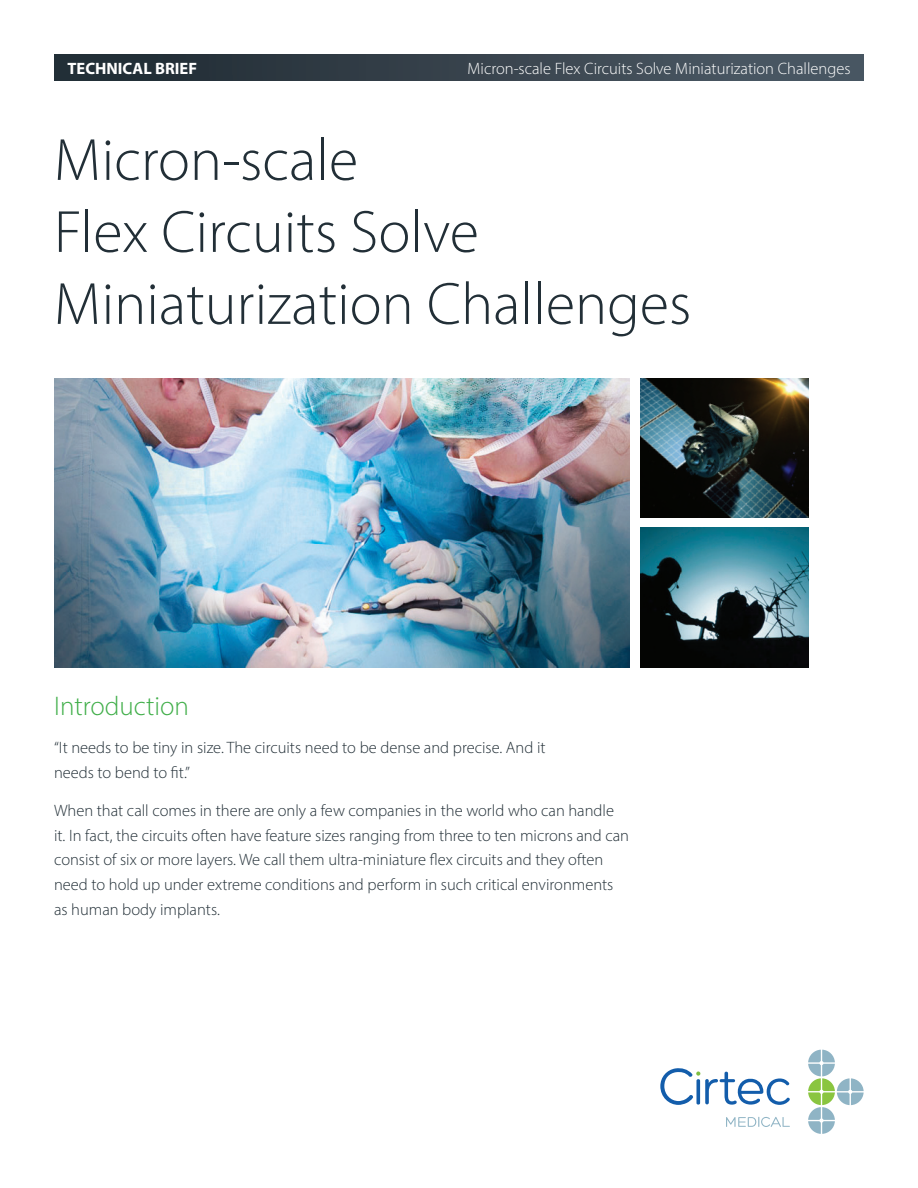
<style>
.page{position:relative;width:918px;height:1188px;background:#fff}
.page>*{position:absolute;margin:0;border:0;box-sizing:border-box;transform-origin:0 0}
.t1{font:300 60px/72px "Myriad Pro";color:#222f37}
.t2{font:300 27px "Myriad Pro";color:#40ae49}
.t3{font:300 16.5px/24.8px "Myriad Pro";color:#222f37}
.t4{font:300 16.5px "Myriad Pro";color:#fff}
.t5{font:700 16.5px "Myriad Pro";color:#fff}
</style>
<div class="page">
<svg style="left:808px;top:1050px;width:56px;height:84px"></svg>
<svg style="left:726px;top:1117px;width:64px;height:10px"></svg>
<svg style="left:660px;top:1068px;width:130px;height:37px"></svg>
<div style="left:54px;top:54px;width:810px;height:27px;background:linear-gradient(to right,#1f2a32,#4e5b67)"></div>
<img style="left:54px;top:378px;width:576px;height:289px">
<img style="left:640px;top:528px;width:168px;height:139px">
<img style="left:640px;top:379px;width:168px;height:138px">
<p class="t5" style="left:68px;top:57px;width:131px">TECHNICAL BRIEF</p>
<p class="t4" style="left:468px;top:58px;width:384px">Micron-scale Flex Circuits Solve Miniaturization Challenges</p>
<h1 class="t1" style="left:54px;top:123px;width:639px">Micron-scale<br>Flex Circuits Solve<br>Miniaturization Challenges</h1>
<h2 class="t2" style="left:54px;top:689px;width:137px">Introduction</h2>
<p class="t3" style="left:54px;top:735px;width:493px">“It needs to be tiny in size. The circuits need to be dense and precise. And it needs to bend to fit.”</p>
<p class="t3" style="left:54px;top:798px;width:577px">When that call comes in there are only a few companies in the world who can handle it. In fact, the circuits often have feature sizes ranging from three to ten microns and can consist of six or more layers. We call them ultra-miniature flex circuits and they often need to hold up under extreme conditions and perform in such critical environments as human body implants.</p>
</div>
